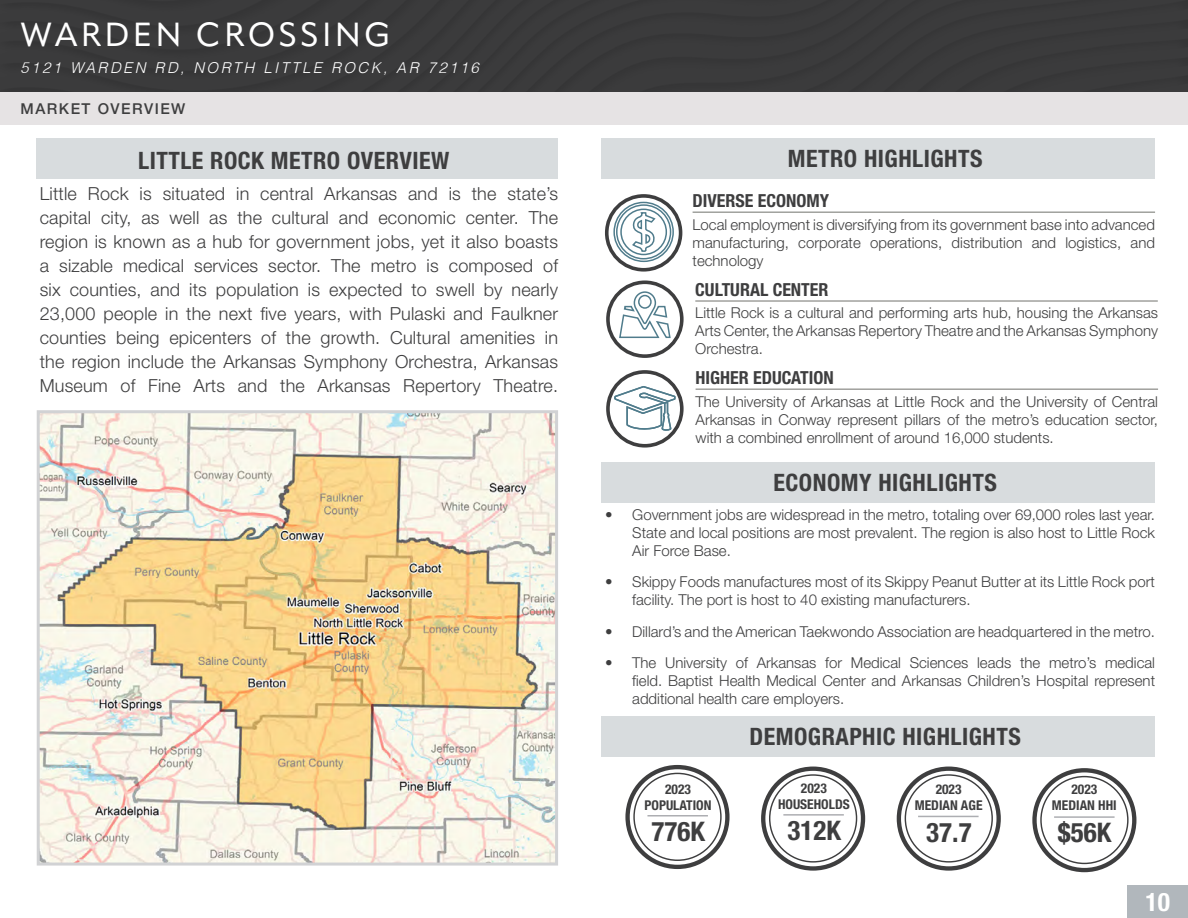
<style>
.page{position:relative;width:1188px;height:918px;background:#fff}
.page>*{position:absolute;margin:0;border:0;box-sizing:border-box;transform-origin:0 0}
.t1{font:33px "Apparat";letter-spacing:.1em;color:#fff}
.t2{font:700 condensed 27px "Helvetica Neue LT Std";color:#3e3e3f}
.t3{font:700 condensed 25.5px "Helvetica Neue LT Std";color:#fff}
.t4{font:700 condensed 24px "Helvetica Neue LT Std";letter-spacing:.02em;color:#3e3e3f}
.t5{font:300 18px/24px "Helvetica Neue LT Std";letter-spacing:.01em;color:#3e3e3f;text-align:justify}
.t6{font:700 condensed 18px "Helvetica Neue LT Std";color:#3e3e3f}
.t7{font:300 15px/18px "Helvetica Neue LT Std";color:#3e3e3f;text-align:justify}
.t8{font:italic 300 15px "Helvetica";letter-spacing:.16em;color:#fff}
.t9{font:500 15px "Helvetica Neue LT Std";letter-spacing:.1em;color:#3e3e3f}
.t10{font:700 condensed 13.5px "Helvetica Neue LT Std";color:#3e3e3f}
</style>
<div class="page">
<div style="left:1128px;top:885px;width:60px;height:33px;background:#b1b7bc"></div>
<div style="left:0;top:0;width:1188px;height:92px;background:#3e3e3f"></div>
<div style="left:0;top:92px;width:1188px;height:33px;background:#e6e3e4"></div>
<div style="left:37px;top:139px;width:521px;height:40px;background:#d8dcde"></div>
<div style="left:605px;top:194px;width:77px;height:78px;border:4px solid #3e3e3f;border-radius:50%"></div>
<div style="left:606px;top:280px;width:78px;height:78px;border:4px solid #3e3e3f;border-radius:50%"></div>
<div style="left:606px;top:370px;width:78px;height:78px;border:4px solid #3e3e3f;border-radius:50%"></div>
<div style="left:602px;top:139px;width:553px;height:40px;background:#d8dcde"></div>
<hr style="left:693px;top:212px;width:462px;height:1px;background:#71726d">
<hr style="left:695px;top:301px;width:463px;height:1px;background:#71726d">
<hr style="left:696px;top:389px;width:462px;height:1px;background:#71726d">
<div style="left:602px;top:462px;width:553px;height:40px;background:#d8dcde"></div>
<div style="left:625px;top:765px;width:105px;height:104px;border:4px solid #3e3e3f;border-radius:50%"></div>
<div style="left:761px;top:767px;width:104px;height:104px;border:4px solid #3e3e3f;border-radius:50%"></div>
<div style="left:897px;top:767px;width:104px;height:104px;border:4px solid #3e3e3f;border-radius:50%"></div>
<div style="left:1032px;top:768px;width:104px;height:104px;border:4px solid #3e3e3f;border-radius:50%"></div>
<hr style="left:647px;top:815px;width:61px;height:2px;background:#adaeb2">
<hr style="left:783px;top:814px;width:61px;height:2px;background:#adaeb2">
<hr style="left:918px;top:816px;width:61px;height:1px;background:#adaeb2">
<hr style="left:1054px;top:816px;width:61px;height:2px;background:#adaeb2">
<div style="left:602px;top:717px;width:553px;height:40px;background:#d8dcde"></div>
<svg style="left:618px;top:291px;width:54px;height:48px"></svg>
<svg style="left:613px;top:194px;width:62px;height:69px"></svg>
<img style="left:41px;top:414px;width:513px;height:448px">
<div style="left:37px;top:410px;width:521px;height:456px;border:3px solid #d1d2d4"></div>
<svg style="left:613px;top:385px;width:63px;height:59px"></svg>
<h1 class="t1" style="left:21px;top:15px;width:372px">WARDEN CROSSING</h1>
<p class="t8" style="left:21px;top:59px;width:460px">5121 WARDEN RD, NORTH LITTLE ROCK, AR 72116</p>
<p class="t9" style="left:21px;top:100px;width:166px">MARKET OVERVIEW</p>
<p class="t4" style="left:138px;top:146px;width:313px">LITTLE ROCK METRO OVERVIEW</p>
<p class="t5" style="left:40px;top:181px;width:520px">Little Rock is situated in central Arkansas and is the state’s capital city, as well as the cultural and economic center. The region is known as a hub for government jobs, yet it also boasts a sizable medical services sector. The metro is composed of six counties, and its population is expected to swell by nearly 23,000 people in the next five years, with Pulaski and Faulkner counties being epicenters of the growth. Cultural amenities in the region include the Arkansas Symphony Orchestra, Arkansas Museum of Fine Arts and the Arkansas Repertory Theatre.</p>
<p class="t4" style="left:788px;top:144px;width:196px">METRO HIGHLIGHTS</p>
<p class="t6" style="left:693px;top:190px;width:138px">DIVERSE ECONOMY</p>
<p class="t7" style="left:693px;top:215px;width:464px">Local employment is diversifying from its government base into advanced manufacturing, corporate operations, distribution and logistics, and technology</p>
<p class="t6" style="left:695px;top:279px;width:135px">CULTURAL CENTER</p>
<p class="t7" style="left:695px;top:304px;width:464px">Little Rock is a cultural and performing arts hub, housing the Arkansas Arts Center, the Arkansas Repertory Theatre and the Arkansas Symphony Orchestra.</p>
<p class="t6" style="left:696px;top:367px;width:140px">HIGHER EDUCATION</p>
<p class="t7" style="left:696px;top:392px;width:464px">The University of Arkansas at Little Rock and the University of Central Arkansas in Conway represent pillars of the metro’s education sector, with a combined enrollment of around 16,000 students.</p>
<p class="t4" style="left:774px;top:468px;width:225px">ECONOMY HIGHLIGHTS</p>
<p class="t7" style="left:632px;top:505px;width:524px;text-indent:-27px">• Government jobs are widespread in the metro, totaling over 69,000 roles last year.<br>State and local positions are most prevalent. The region is also host to Little Rock Air Force Base.</p>
<p class="t7" style="left:632px;top:573px;width:524px;text-indent:-27px">• Skippy Foods manufactures most of its Skippy Peanut Butter at its Little Rock port facility. The port is host to 40 existing manufacturers.</p>
<p class="t7" style="left:605px;top:622px;width:551px">• Dillard’s and the American Taekwondo Association are headquartered in the metro.</p>
<p class="t7" style="left:632px;top:654px;width:524px;text-indent:-27px">• The University of Arkansas for Medical Sciences leads the metro’s medical field. Baptist Health Medical Center and Arkansas Children’s Hospital represent additional health care employers.</p>
<p class="t10" style="left:665px;top:781px;width:27px">2023</p>
<p class="t10" style="left:645px;top:797px;width:69px">POPULATION</p>
<p class="t2" style="left:652px;top:815px;width:55px">776K</p>
<p class="t4" style="left:750px;top:722px;width:273px">DEMOGRAPHIC HIGHLIGHTS</p>
<p class="t10" style="left:801px;top:780px;width:27px">2023</p>
<p class="t10" style="left:778px;top:796px;width:73px">HOUSEHOLDS</p>
<p class="t2" style="left:788px;top:814px;width:55px">312K</p>
<p class="t10" style="left:936px;top:781px;width:27px">2023</p>
<p class="t10" style="left:915px;top:797px;width:69px">MEDIAN AGE</p>
<p class="t2" style="left:926px;top:816px;width:47px">37.7</p>
<p class="t10" style="left:1071px;top:781px;width:27px">2023</p>
<p class="t10" style="left:1052px;top:797px;width:66px">MEDIAN HHI</p>
<p class="t2" style="left:1058px;top:816px;width:55px">$56K</p>
<h3 class="t3" style="left:1146px;top:886px;width:26px">10</h3>
</div>
